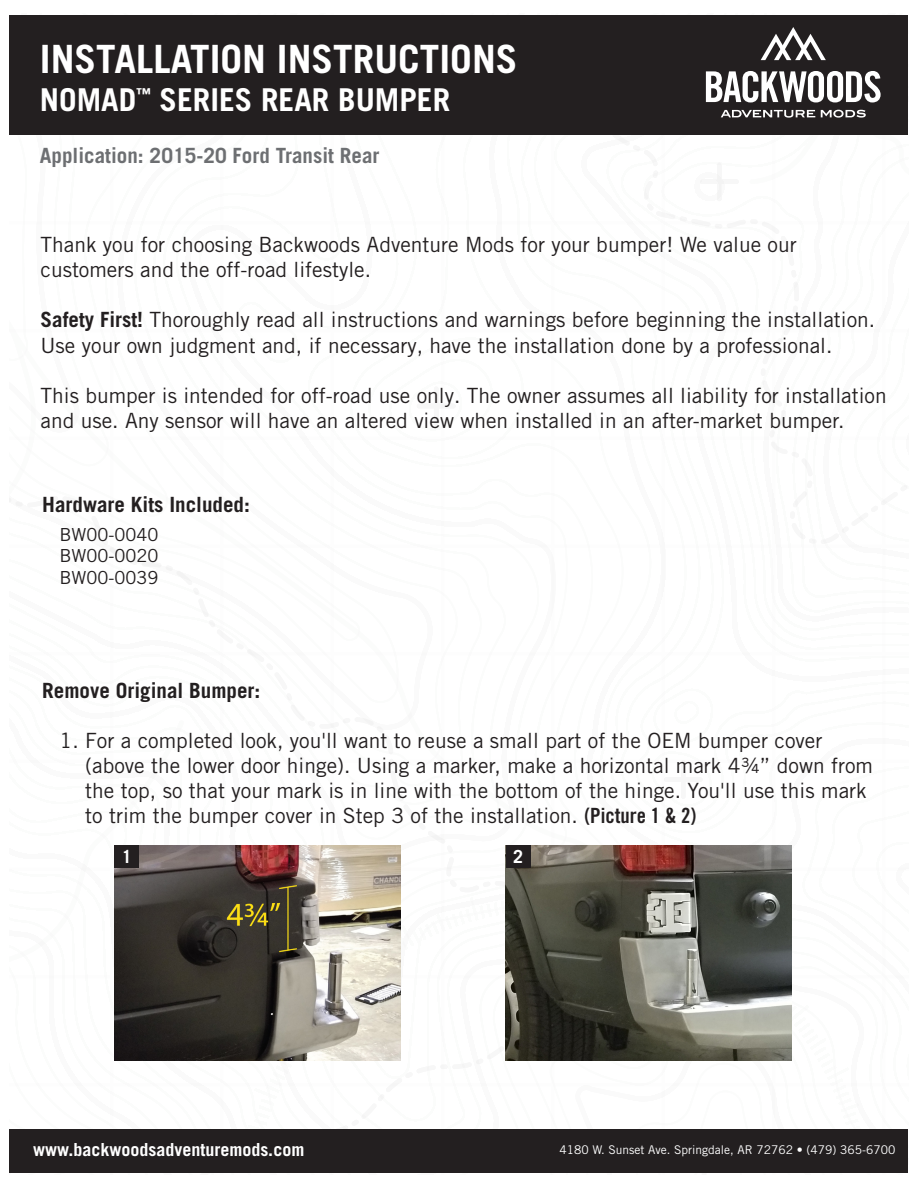
<style>
.page{position:relative;width:918px;height:1188px;background:#fff}
.page>*{position:absolute;margin:0;border:0;box-sizing:border-box;transform-origin:0 0}
.t1{font:700 39px "Trade Gothic LT Pro";color:#fff}
.t2{font:700 31.5px "Trade Gothic LT Pro";color:#fff}
.t3{font:21px/25.2px "Trade Gothic LT Pro";color:#231f20}
.t4{font:700 21px "Trade Gothic LT Pro";color:#231f20}
.t5{font:700 21px "Trade Gothic LT Pro";color:#6d6f72}
.t6{font:700 18px "Trade Gothic LT Pro";color:#fff}
.t7{font:18px "Trade Gothic LT Pro";color:#231f20}
.t8{font:12px "Trade Gothic LT Pro";color:#fff}
.s1{font-weight:700}
.s2{font-family:"Trade Gothic LT Pro Bd Cn 20"}
</style>
<div class="page">
<div style="left:10px;top:15px;width:898px;height:120px;background:#231f20"></div>
<div style="left:10px;top:1130px;width:898px;height:43px;background:#231f20"></div>
<svg style="left:706px;top:71px;width:175px;height:31px"></svg>
<svg style="left:695px;top:110px;width:212px;height:433px"></svg>
<svg style="left:761px;top:27px;width:65px;height:33px"></svg>
<img style="left:114px;top:846px;width:287px;height:214px">
<img style="left:506px;top:846px;width:286px;height:214px">
<div style="left:506px;top:846px;width:25px;height:22px;background:#231f20"></div>
<div style="left:114px;top:846px;width:25px;height:22px;background:#231f20"></div>
<h1 class="t1" style="left:40px;top:35px;width:479px">INSTALLATION INSTRUCTIONS</h1>
<h2 class="t2" style="left:40px;top:80px;width:412px">NOMAD<sup>™</sup> SERIES REAR BUMPER</h2>
<p class="t5" style="left:40px;top:143px;width:341px">Application: 2015-20 Ford Transit Rear</p>
<p class="t3" style="left:40px;top:231px;width:758px">Thank you for choosing Backwoods Adventure Mods for your bumper! We value our</p>
<p class="t3" style="left:40px;top:257px;width:332px">customers and the off-road lifestyle.</p>
<p class="t3" style="left:40px;top:307px;width:836px"><span class="s1">Safety First!</span> Thoroughly read all instructions and warnings before beginning the installation.<br>Use your own judgment and, if necessary, have the installation done by a professional.</p>
<p class="t3" style="left:40px;top:383px;width:848px">This bumper is intended for off-road use only. The owner assumes all liability for installation and use. Any sensor will have an altered view when installed in an after-market bumper.</p>
<p class="t4" style="left:42px;top:492px;width:209px">Hardware Kits Included:</p>
<p class="t7" style="left:60px;top:523px;width:100px">BW00-0040</p>
<p class="t7" style="left:60px;top:545px;width:100px">BW00-0020</p>
<p class="t7" style="left:60px;top:567px;width:100px">BW00-0039</p>
<p class="t4" style="left:42px;top:678px;width:220px">Remove Original Bumper:</p>
<p class="t3" style="left:60px;top:727px;width:764px">1. For a completed look, you'll want to reuse a small part of the OEM bumper cover</p>
<p class="t3" style="left:85px;top:753px;width:789px">(above the lower door hinge). Using a marker, make a horizontal mark 4¾” down from</p>
<p class="t3" style="left:85px;top:778px;width:783px">the top, so that your mark is in line with the bottom of the hinge. You'll use this mark</p>
<p class="t3" style="left:85px;top:803px;width:613px">to trim the bumper cover in Step 3 of the installation. <span class="s2">(Picture 1 &amp; 2)</span></p>
<p class="t6" style="left:122px;top:846px;width:12px">1</p>
<p class="t6" style="left:513px;top:846px;width:12px">2</p>
<p class="t6" style="left:33px;top:1139px;width:273px">www.backwoodsadventuremods.com</p>
<p class="t8" style="left:559px;top:1143px;width:337px">4180 W. Sunset Ave. Springdale, AR 72762 • (479) 365-6700</p>
</div>
